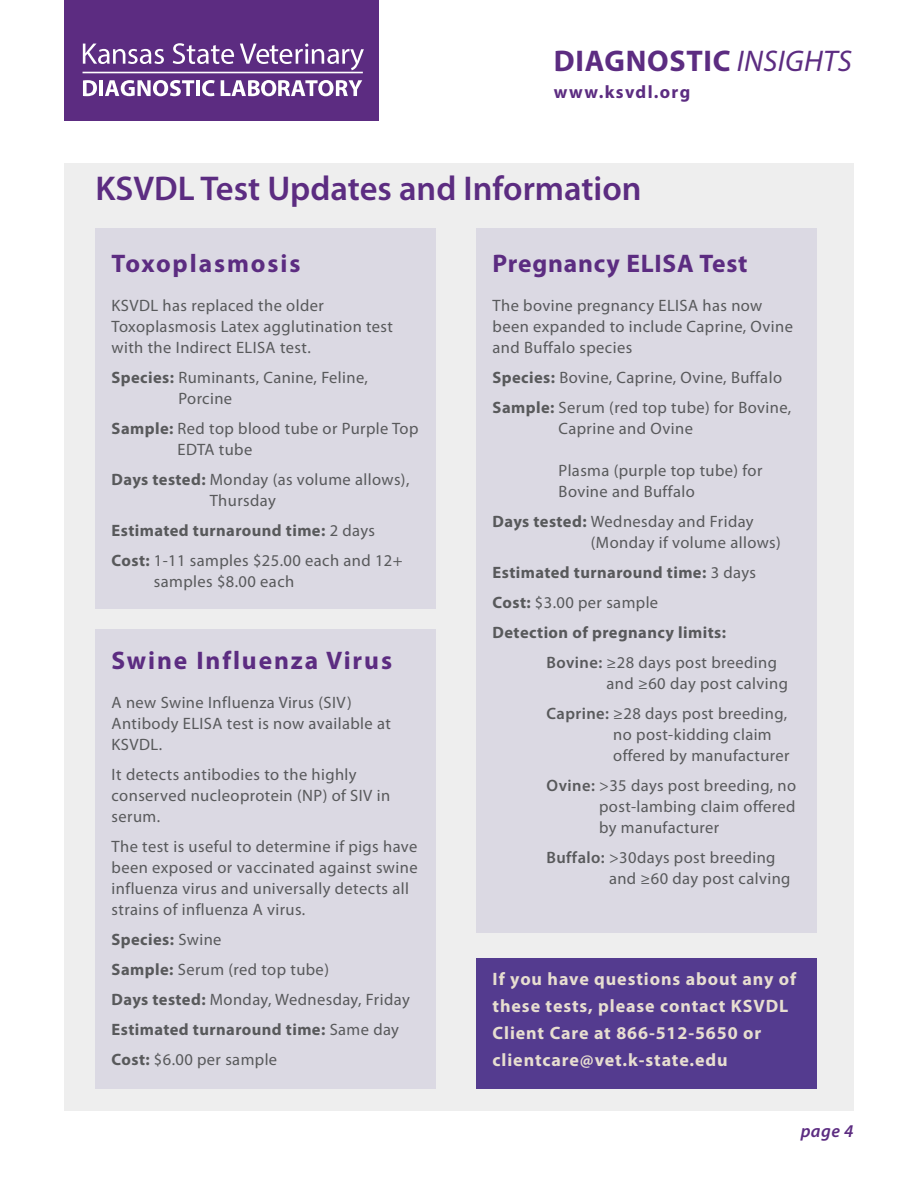
<style>
.page{position:relative;width:918px;height:1188px;background:#fff}
.page>*{position:absolute;margin:0;border:0;box-sizing:border-box;transform-origin:0 0}
.t1{font:600 34.5px "Myriad Pro";color:#5c2c81}
.t2{font:700 30px "Myriad Pro";letter-spacing:.025em;color:#5c2c81}
.t3{font:700 25.5px "Myriad Pro";letter-spacing:.075em;color:#5c2c81}
.t4{font:700 25.5px "Myriad Pro";letter-spacing:.03em;color:#5c2c81}
.t5{font:700 18px/27px "Myriad Pro";letter-spacing:.05em;color:#e7ded0}
.t6{font:700 18px "Myriad Pro";letter-spacing:.075em;color:#5c2c81}
.t7{font:italic 600 18px "Myriad Pro";color:#5c2c81}
.t8{font:16.5px/21px "Myriad Pro";letter-spacing:.025em;color:#58595b}
.t9{font:700 16.5px/30px "Myriad Pro";letter-spacing:.025em;color:#58595b}
.s1{font-weight:400;font-style:italic}
.s2{font-weight:700}
.s3{font-weight:400}
.s4{font-weight:600}
</style>
<div class="page">
<div style="left:64px;top:163px;width:790px;height:948px;background:#eee"></div>
<div style="left:64px;top:0;width:315px;height:120px;background:#5c2c81"></div>
<svg style="left:83px;top:80px;width:14px;height:16px"></svg>
<hr style="left:99px;top:80px;width:4px;height:16px;background:#fff">
<svg style="left:105px;top:80px;width:89px;height:16px"></svg>
<hr style="left:196px;top:80px;width:4px;height:16px;background:#fff">
<svg style="left:202px;top:80px;width:13px;height:16px"></svg>
<svg style="left:221px;top:80px;width:141px;height:16px"></svg>
<svg style="left:83px;top:44px;width:81px;height:20px"></svg>
<svg style="left:173px;top:43px;width:61px;height:21px"></svg>
<svg style="left:240px;top:44px;width:124px;height:26px"></svg>
<hr style="left:83px;top:72px;width:280px;height:1px;background:#fff">
<div style="left:477px;top:958px;width:340px;height:131px;background:#543b8f"></div>
<div style="left:95px;top:228px;width:341px;height:380px;background:#dbd9e3"></div>
<div style="left:95px;top:630px;width:341px;height:459px;background:#dbd9e3"></div>
<div style="left:477px;top:228px;width:340px;height:704px;background:#dbd9e3"></div>
<h2 class="t2" style="left:554px;top:44px;width:300px">DIAGNOSTIC <span class="s1">INSIGHTS</span></h2>
<p class="t6" style="left:554px;top:82px;width:138px">www.ksvdl.org</p>
<h1 class="t1" style="left:95px;top:170px;width:548px">KSVDL Test Updates and Information</h1>
<h3 class="t3" style="left:112px;top:250px;width:190px">Toxoplasmosis</h3>
<p class="t8" style="left:112px;top:296px;width:283px">KSVDL has replaced the older<br>Toxoplasmosis Latex agglutination test with the Indirect ELISA test.</p>
<p class="t8" style="left:178px;top:368px;width:191px;text-indent:-67px"><span class="s2">Species:</span> Ruminants, Canine, Feline,<br>Porcine</p>
<p class="t8" style="left:178px;top:419px;width:242px;text-indent:-66px"><span class="s2">Sample:</span> Red top blood tube or Purple Top<br>EDTA tube</p>
<p class="t8" style="left:210px;top:470px;width:201px;text-indent:-98px"><span class="s2">Days tested:</span> Monday (as volume allows),<br>Thursday</p>
<p class="t8" style="left:112px;top:516px;width:293px;line-height:30px"><span class="s2">Estimated turnaround time:</span> 2 days<br><span class="s2">Cost:</span> 1-11 samples $25.00 each and 12+</p>
<p class="t8" style="left:154px;top:572px;width:142px">samples $8.00 each</p>
<h3 class="t3" style="left:112px;top:646px;width:282px">Swine Influenza Virus</h3>
<p class="t8" style="left:112px;top:693px;width:281px">A new Swine Influenza Virus (SIV)<br>Antibody ELISA test is now available at<br>KSVDL.</p>
<p class="t8" style="left:112px;top:765px;width:280px">It detects antibodies to the highly conserved nucleoprotein (NP) of SIV in serum.</p>
<p class="t8" style="left:112px;top:837px;width:308px">The test is useful to determine if pigs have been exposed or vaccinated against swine influenza virus and universally detects all strains of influenza A virus.</p>
<p class="t8" style="left:112px;top:925px;width:300px;line-height:30px"><span class="s2">Species:</span> Swine<br><span class="s2">Sample:</span> Serum (red top tube)<br><span class="s2">Days tested:</span> Monday, Wednesday, Friday<br><span class="s2">Estimated turnaround time:</span> Same day<br><span class="s2">Cost:</span> $6.00 per sample</p>
<h3 class="t4" style="left:493px;top:250px;width:257px">Pregnancy ELISA Test</h3>
<p class="t8" style="left:493px;top:296px;width:302px">The bovine pregnancy ELISA has now been expanded to include Caprine, Ovine and Buffalo species</p>
<p class="t8" style="left:493px;top:363px;width:300px;line-height:30px"><span class="s2">Species:</span> Bovine, Caprine, Ovine, Buffalo<br><span class="s2">Sample:</span> Serum (red top tube) for Bovine,</p>
<p class="t8" style="left:559px;top:419px;width:136px">Caprine and Ovine</p>
<p class="t8" style="left:559px;top:461px;width:205px">Plasma (purple top tube) for<br>Bovine and Buffalo</p>
<p class="t8" style="left:591px;top:512px;width:192px;text-indent:-98px"><span class="s2">Days tested:</span> Wednesday and Friday (Monday if volume allows)</p>
<p class="t9" style="left:493px;top:558px;width:265px">Estimated turnaround time: <span class="s3">3 days<br></span>Cost: <span class="s3">$3.00 per sample<br></span>Detection of pregnancy limits:</p>
<p class="t8" style="left:607px;top:653px;width:183px;text-indent:-60px"><span class="s4">Bovine:</span> ≥28 days post breeding and ≥60 day post calving</p>
<p class="t8" style="left:613px;top:704px;width:178px;text-indent:-67px"><span class="s4">Caprine:</span> ≥28 days post breeding, no post-kidding claim offered by manufacturer</p>
<p class="t8" style="left:599px;top:776px;width:198px;text-align:justify;text-indent:-53px"><span class="s4">Ovine:</span> &gt;35 days post breeding, no post-lambing claim offered by manufacturer</p>
<p class="t8" style="left:609px;top:848px;width:183px;text-indent:-62px"><span class="s4">Buffalo:</span> &gt;30days post breeding and ≥60 day post calving</p>
<p class="t5" style="left:493px;top:965px;width:305px">If you have questions about any of these tests, please contact KSVDL<br>Client Care at 866-512-5650 or clientcare@vet.k-state.edu</p>
<p class="t7" style="left:801px;top:1121px;width:54px">page 4</p>
</div>
